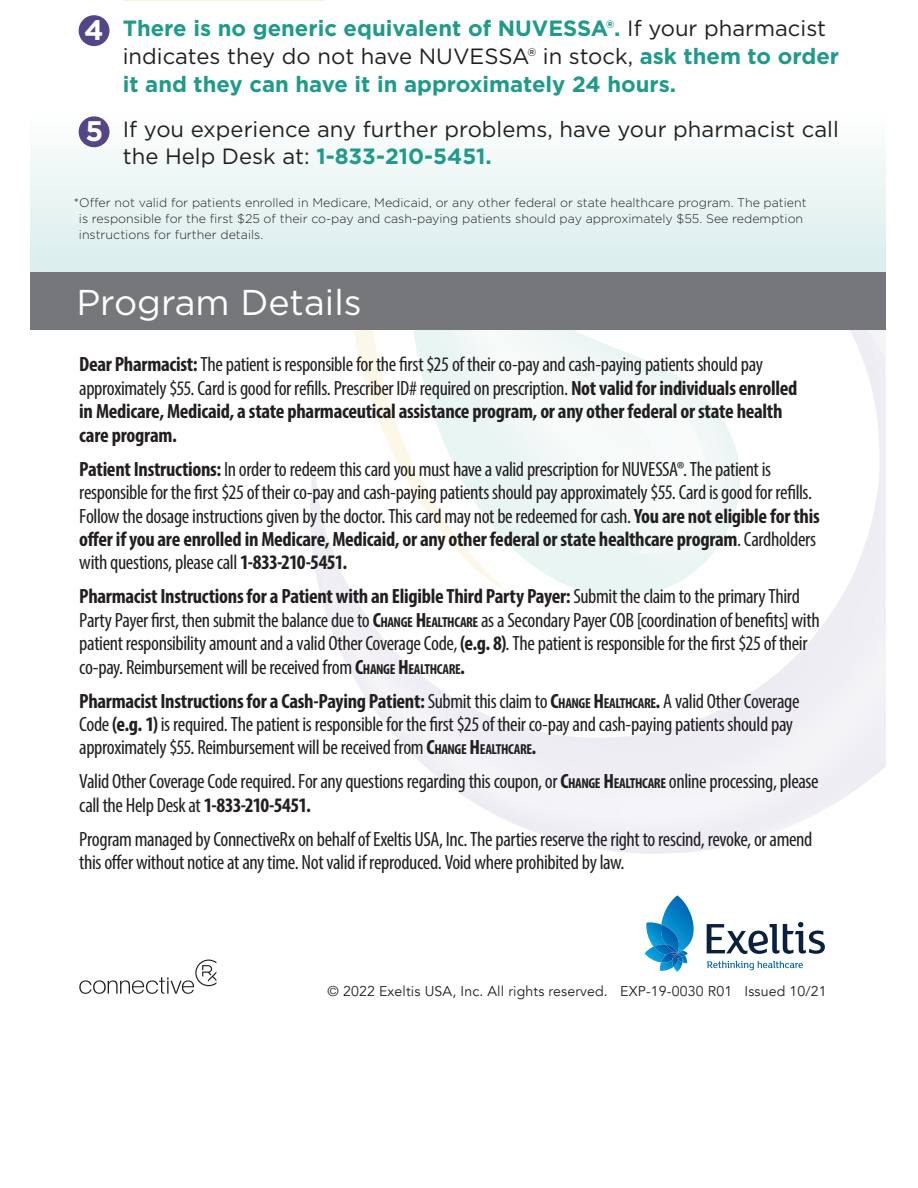
<style>
.page{position:relative;width:918px;height:1188px;background:#fff}
.page>*{position:absolute;margin:0;border:0;box-sizing:border-box;transform-origin:0 0}
.t1{font:35.85px "Gotham";color:#fff}
.t2{font:700 28.35px "Gotham";color:#fff}
.t3{font:700 22.05px/27.6px "Gotham";color:#1f9a8b}
.t4{font:22.05px/27.6px "Gotham";color:#231f20}
.t5{font:condensed 20.7px/23.4px "Myriad Pro";letter-spacing:-.02em;color:#231f20}
.t6{font:14.1px "Avenir";letter-spacing:.01em;color:#231f20}
.t7{font:300 12.45px/15.9px "Gotham";color:#231f20}
.s1{font-weight:400;color:#231f20}
.s2{font-weight:700;color:#1f9a8b}
.s3{font-weight:700}
.s4{font-weight:700;font-size:14.55px}
</style>
<div class="page">
<div style="left:30px;top:21px;width:856px;height:251px;background:linear-gradient(to bottom,#fff,#def0ed)"></div>
<svg style="left:320px;top:330px;width:566px;height:524px"></svg>
<svg style="left:413px;top:330px;width:328px;height:270px"></svg>
<svg style="left:584px;top:386px;width:123px;height:168px"></svg>
<svg style="left:310px;top:330px;width:202px;height:264px"></svg>
<div style="left:30px;top:272px;width:856px;height:58px;background:#76777b"></div>
<div style="left:79px;top:15px;width:31px;height:31px;background:#544589;border-radius:50%"></div>
<div style="left:79px;top:116px;width:31px;height:31px;background:#544589;border-radius:50%"></div>
<hr style="left:123px;top:0;width:203px;height:1px;background:#f9cd7c">
<svg style="left:79px;top:960px;width:137px;height:34px"></svg>
<svg style="left:707px;top:961px;width:96px;height:9px"></svg>
<svg style="left:707px;top:922px;width:118px;height:32px"></svg>
<svg style="left:645px;top:895px;width:49px;height:77px"></svg>
<h2 class="t2" style="left:84px;top:12px;width:21px">4</h2>
<h2 class="t2" style="left:86px;top:112px;width:19px">5</h2>
<p class="t3" style="left:123px;top:15px;width:718px">There is no generic equivalent of NUVESSA®. <span class="s1">If your pharmacist indicates they do not have NUVESSA® in stock,</span> ask them to order it and they can have it in approximately 24 hours.</p>
<p class="t4" style="left:123px;top:114px;width:717px">If you experience any further problems, have your pharmacist call the Help Desk at: <span class="s2">1-833-210-5451.</span></p>
<p class="t7" style="left:79px;top:195px;width:729px;text-indent:-5px">*Offer not valid for patients enrolled in Medicare, Medicaid, or any other federal or state healthcare program. The patient is responsible for the first $25 of their co-pay and cash-paying patients should pay approximately $55. See redemption instructions for further details.</p>
<h1 class="t1" style="left:76px;top:280px;width:287px">Program Details</h1>
<p class="t5" style="left:79px;top:353px;width:720px"><span class="s3">Dear Pharmacist:</span> The patient is responsible for the first $25 of their co-pay and cash-paying patients should pay approximately $55. Card is good for refills. Prescriber ID# required on prescription. <span class="s3">Not valid for individuals enrolled in Medicare, Medicaid, a state pharmaceutical assistance program, or any other federal or state health care program.</span></p>
<p class="t5" style="left:79px;top:457px;width:742px"><span class="s3">Patient Instructions:</span> In order to redeem this card you must have a valid prescription for NUVESSA®. The patient is responsible for the first $25 of their co-pay and cash-paying patients should pay approximately $55. Card is good for refills.<br>Follow the dosage instructions given by the doctor. This card may not be redeemed for cash. <span class="s3">You are not eligible for this offer if you are enrolled in Medicare, Medicaid, or any other federal or state healthcare program</span>. Cardholders with questions, please call <span class="s3">1-833-210-5451.</span></p>
<p class="t5" style="left:79px;top:584px;width:742px"><span class="s3">Pharmacist Instructions for a Patient with an Eligible Third Party Payer:</span> Submit the claim to the primary Third Party Payer first, then submit the balance due to <span class="s3">C</span><span class="s4">HANGE</span> <span class="s3">H</span><span class="s4">EALTHCARE</span> as a Secondary Payer COB [coordination of benefits] with patient responsibility amount and a valid Other Coverage Code, <span class="s3">(e.g. 8)</span>. The patient is responsible for the first $25 of their co-pay. Reimbursement will be received from <span class="s3">C</span><span class="s4">HANGE</span> <span class="s3">H</span><span class="s4">EALTHCARE</span><span class="s3">.</span></p>
<p class="t5" style="left:79px;top:689px;width:722px"><span class="s3">Pharmacist Instructions for a Cash-Paying Patient:</span> Submit this claim to <span class="s3">C</span><span class="s4">HANGE</span> <span class="s3">H</span><span class="s4">EALTHCARE</span><span class="s3">.</span> A valid Other Coverage<br>Code <span class="s3">(e.g. 1)</span> is required. The patient is responsible for the first $25 of their co-pay and cash-paying patients should pay approximately $55. Reimbursement will be received from <span class="s3">C</span><span class="s4">HANGE</span> <span class="s3">H</span><span class="s4">EALTHCARE</span><span class="s3">.</span></p>
<p class="t5" style="left:79px;top:769px;width:741px">Valid Other Coverage Code required. For any questions regarding this coupon, or <span class="s3">C</span><span class="s4">HANGE</span> <span class="s3">H</span><span class="s4">EALTHCARE</span> online processing, please call the Help Desk at <span class="s3">1-833-210-5451.</span></p>
<p class="t5" style="left:79px;top:827px;width:735px">Program managed by ConnectiveRx on behalf of Exeltis USA, Inc. The parties reserve the right to rescind, revoke, or amend this offer without notice at any time. Not valid if reproduced. Void where prohibited by law.</p>
<p class="t6" style="left:328px;top:983px;width:501px">© 2022 Exeltis USA, Inc. All rights reserved. EXP-19-0030 R01 Issued 10/21</p>
</div>
